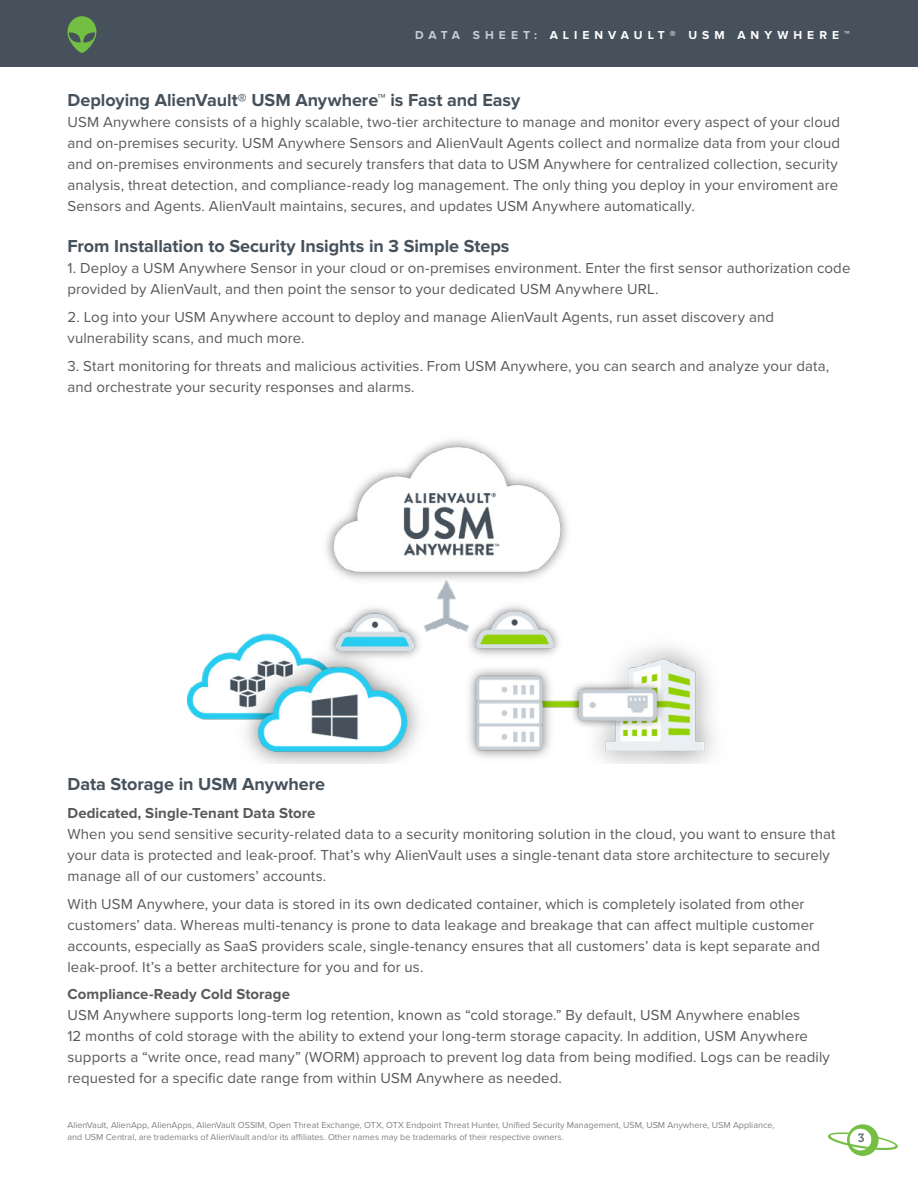
<style>
.page{position:relative;width:918px;height:1188px;background:#fff}
.page>*{position:absolute;margin:0;border:0;box-sizing:border-box;transform-origin:0 0}
.t1{font:700 18px "Proxima Nova";letter-spacing:-.005em;color:#45515b}
.t2{font:15px/21px "Proxima Nova";letter-spacing:.005em;color:#58595b}
.t3{font:700 15px "Proxima Nova";letter-spacing:.005em;color:#58595b}
.t4{font:700 12px "Proxima Nova";letter-spacing:.42em;color:#fff}
.t5{font:12px "Museo Slab 700";color:#686d72}
.t6{font:9px/12px "Proxima Nova";color:#808285}
.s1{color:#c5ced5}
</style>
<div class="page">
<div style="left:0;top:0;width:918px;height:68px;background:#46515b"></div>
<svg style="left:68px;top:16px;width:28px;height:37px"></svg>
<svg style="left:827px;top:1124px;width:71px;height:32px"></svg>
<img style="left:188px;top:439px;width:526px;height:325px">
<p class="t4" style="left:415px;top:28px;width:436px"><span class="s1">DATA SHEET:</span> ALIENVAULT® USM ANYWHERE™</p>
<p class="t1" style="left:68px;top:90px;width:455px">Deploying AlienVault® USM Anywhere™ is Fast and Easy</p>
<p class="t2" style="left:68px;top:111px;width:774px">USM Anywhere consists of a highly scalable, two-tier architecture to manage and monitor every aspect of your cloud and on-premises security. USM Anywhere Sensors and AlienVault Agents collect and normalize data from your cloud and on-premises environments and securely transfers that data to USM Anywhere for centralized collection, security analysis, threat detection, and compliance-ready log management. The only thing you deploy in your enviroment are Sensors and Agents. AlienVault maintains, secures, and updates USM Anywhere automatically.</p>
<p class="t1" style="left:68px;top:236px;width:444px">From Installation to Security Insights in 3 Simple Steps</p>
<p class="t2" style="left:68px;top:257px;width:784px">1. Deploy a USM Anywhere Sensor in your cloud or on-premises environment. Enter the first sensor authorization code provided by AlienVault, and then point the sensor to your dedicated USM Anywhere URL.</p>
<p class="t2" style="left:68px;top:306px;width:708px">2. Log into your USM Anywhere account to deploy and manage AlienVault Agents, run asset discovery and vulnerability scans, and much more.</p>
<p class="t2" style="left:68px;top:355px;width:763px">3. Start monitoring for threats and malicious activities. From USM Anywhere, you can search and analyze your data, and orchestrate your security responses and alarms.</p>
<p class="t1" style="left:68px;top:774px;width:259px">Data Storage in USM Anywhere</p>
<p class="t3" style="left:68px;top:804px;width:250px">Dedicated, Single-Tenant Data Store</p>
<p class="t2" style="left:68px;top:823px;width:769px">When you send sensitive security-related data to a security monitoring solution in the cloud, you want to ensure that your data is protected and leak-proof. That’s why AlienVault uses a single-tenant data store architecture to securely manage all of our customers’ accounts.</p>
<p class="t2" style="left:68px;top:892px;width:754px">With USM Anywhere, your data is stored in its own dedicated container, which is completely isolated from other customers’ data. Whereas multi-tenancy is prone to data leakage and breakage that can affect multiple customer accounts, especially as SaaS providers scale, single-tenancy ensures that all customers’ data is kept separate and leak-proof. It’s a better architecture for you and for us.</p>
<p class="t3" style="left:68px;top:986px;width:224px">Compliance-Ready Cold Storage</p>
<p class="t2" style="left:68px;top:1004px;width:764px">USM Anywhere supports long-term log retention, known as “cold storage.” By default, USM Anywhere enables<br>12 months of cold storage with the ability to extend your long-term storage capacity. In addition, USM Anywhere supports a “write once, read many” (WORM) approach to prevent log data from being modified. Logs can be readily requested for a specific date range from within USM Anywhere as needed.</p>
<p class="t6" style="left:68px;top:1118px;width:709px">AlienVault, AlienApp, AlienApps, AlienVault OSSIM, Open Threat Exchange, OTX, OTX Endpoint Threat Hunter, Unified Security Management, USM, USM Anywhere, USM Appliance, and USM Central, are trademarks of AlienVault and/or its affiliates. Other names may be trademarks of their respective owners.</p>
<p class="t5" style="left:858px;top:1131px;width:8px">3</p>
</div>
